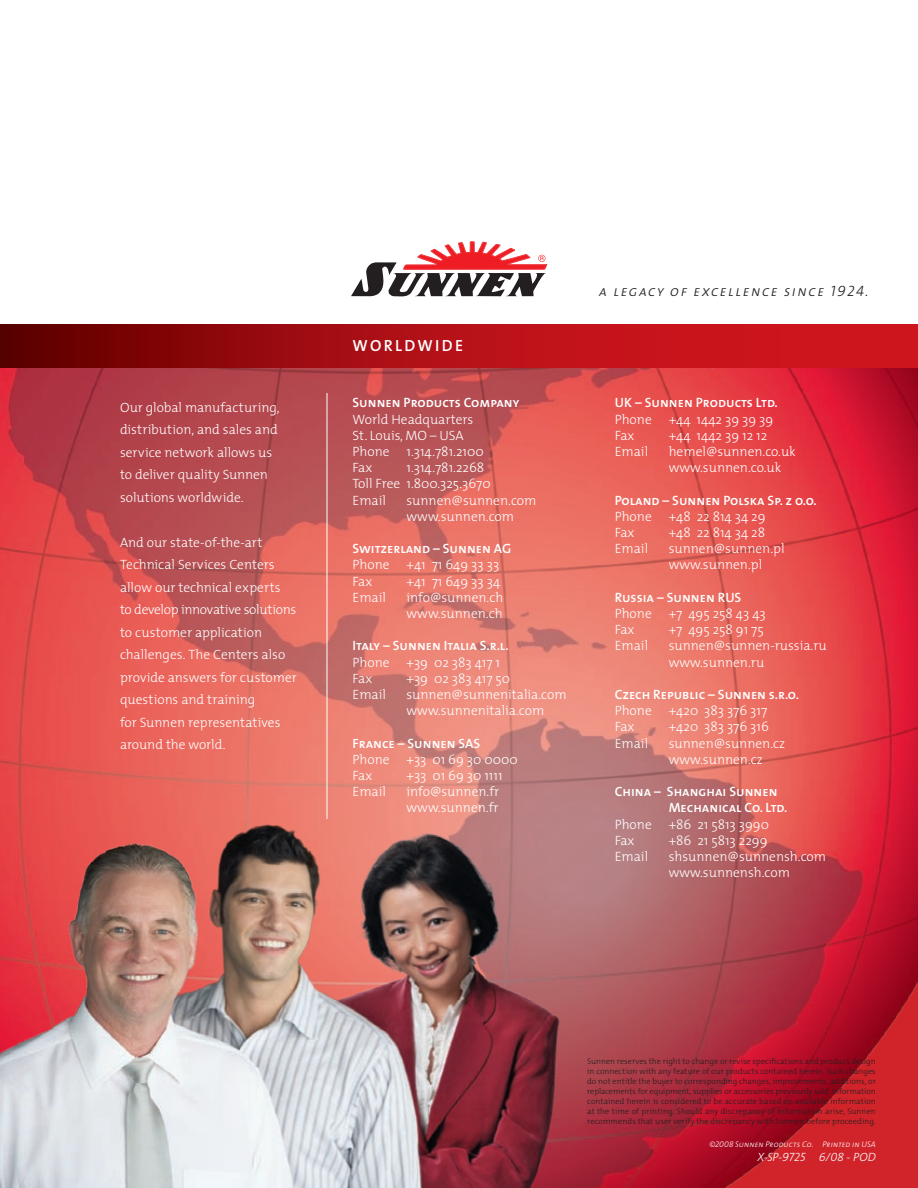
<style>
.page{position:relative;width:918px;height:1188px;background:#fff}
.page>*{position:absolute;margin:0;border:0;box-sizing:border-box;transform-origin:0 0}
.t1{font:16.2px "The Mix Semi Bold Caps";letter-spacing:.145em;color:#fff}
.t2{font:italic 15px "The Mix Light Caps";letter-spacing:.1em;color:#231f20}
.t3{font:300 13.5px/16.2px "The Mix";color:#fff}
.t4{font:13.5px/16.2px "The Mix Semi Bold Caps";color:#fff}
.t5{font:italic 12px "The Mix Light Caps";color:#fff}
.t6{font:300 8.25px/9.9px "The Mix";letter-spacing:.01em;color:#231f20;text-align:justify}
.t7{font:italic 8.25px "The Mix Light Caps";letter-spacing:.005em;color:#fff}
</style>
<div class="page">
<img style="left:0;top:367px;width:918px;height:821px">
<svg style="left:0;top:324px;width:918px;height:43px;background:#a90d13"></svg>
<img style="left:0;top:798px;width:592px;height:390px">
<svg style="left:351px;top:242px;width:196px;height:54px"></svg>
<hr style="left:327px;top:393px;width:1px;height:426px;background:#fff">
<p class="t3" style="left:120px;top:396px;width:161px;line-height:22.5px">Our global manufacturing, distribution, and sales and service network allows us to deliver quality Sunnen solutions worldwide.</p>
<p class="t3" style="left:120px;top:531px;width:178px;line-height:22.5px">And our state-of-the-art<br>Technical Services Centers allow our technical experts<br>to develop innovative solutions to customer application challenges. The Centers also provide answers for customer questions and training<br>for Sunnen representatives around the world.</p>
<p class="t1" style="left:352px;top:332px;width:112px">WORLDWIDE</p>
<p class="t4" style="left:352px;top:394px;width:168px">Sunnen Products Company</p>
<p class="t3" style="left:352px;top:410px;width:133px">World Headquarters<br>St. Louis, MO – USA<br>Phone 1.314.781.2100<br>Fax</p>
<p class="t3" style="left:352px;top:459px;width:140px;text-indent:54px">1.314.781.2268<br>Toll Free 1.800.325.3670<br>Email</p>
<p class="t3" style="left:406px;top:491px;width:131px">sunnen@sunnen.com www.sunnen.com</p>
<p class="t4" style="left:352px;top:540px;width:160px">Switzerland – Sunnen AG</p>
<p class="t3" style="left:352px;top:556px;width:148px">Phone +41 71 649 33 33<br>Fax</p>
<p class="t3" style="left:406px;top:572px;width:95px">+41 71 649 33 34</p>
<p class="t3" style="left:352px;top:589px;width:35px">Email</p>
<p class="t3" style="left:406px;top:589px;width:98px">info@sunnen.ch www.sunnen.ch</p>
<p class="t4" style="left:352px;top:637px;width:158px">Italy – Sunnen Italia S.r.l.</p>
<p class="t3" style="left:352px;top:653px;width:149px">Phone +39 02 383 417 1<br>Fax</p>
<p class="t3" style="left:406px;top:670px;width:105px">+39 02 383 417 50</p>
<p class="t3" style="left:352px;top:686px;width:35px">Email</p>
<p class="t3" style="left:406px;top:686px;width:162px">sunnen@sunnenitalia.com www.sunnenitalia.com</p>
<p class="t4" style="left:352px;top:735px;width:129px">France – Sunnen SAS</p>
<p class="t3" style="left:352px;top:751px;width:167px">Phone +33 01 69 30 0000<br>Fax</p>
<p class="t3" style="left:406px;top:767px;width:98px">+33 01 69 30 1111</p>
<p class="t3" style="left:352px;top:783px;width:35px">Email</p>
<p class="t3" style="left:406px;top:783px;width:94px">info@sunnen.fr www.sunnen.fr</p>
<p class="t2" style="left:599px;top:279px;width:271px">a legacy of excellence since 1924.</p>
<p class="t4" style="left:615px;top:394px;width:165px">UK – Sunnen Products Ltd.</p>
<p class="t3" style="left:615px;top:410px;width:39px">Phone</p>
<p class="t3" style="left:669px;top:410px;width:106px">+44 1442 39 39 39</p>
<p class="t3" style="left:615px;top:427px;width:21px">Fax</p>
<p class="t3" style="left:669px;top:427px;width:100px">+44 1442 39 12 12</p>
<p class="t3" style="left:615px;top:443px;width:35px">Email</p>
<p class="t3" style="left:669px;top:443px;width:129px">hemel@sunnen.co.uk www.sunnen.co.uk</p>
<p class="t4" style="left:615px;top:491px;width:204px">Poland – Sunnen Polska Sp. z o.o.</p>
<p class="t3" style="left:615px;top:508px;width:39px">Phone</p>
<p class="t3" style="left:669px;top:508px;width:99px">+48 22 814 34 29</p>
<p class="t3" style="left:615px;top:524px;width:21px">Fax</p>
<p class="t3" style="left:669px;top:524px;width:98px">+48 22 814 34 28</p>
<p class="t3" style="left:615px;top:540px;width:35px">Email</p>
<p class="t3" style="left:669px;top:540px;width:117px">sunnen@sunnen.pl www.sunnen.pl</p>
<p class="t4" style="left:615px;top:589px;width:128px">Russia – Sunnen RUS</p>
<p class="t3" style="left:615px;top:605px;width:39px">Phone</p>
<p class="t3" style="left:669px;top:605px;width:99px">+7 495 258 43 43</p>
<p class="t3" style="left:615px;top:621px;width:21px">Fax</p>
<p class="t3" style="left:669px;top:621px;width:97px">+7 495 258 91 75</p>
<p class="t3" style="left:615px;top:637px;width:35px">Email</p>
<p class="t3" style="left:669px;top:637px;width:160px">sunnen@sunnen-russia.ru www.sunnen.ru</p>
<p class="t4" style="left:615px;top:686px;width:186px">Czech Republic – Sunnen s.r.o.</p>
<p class="t3" style="left:615px;top:702px;width:39px">Phone</p>
<p class="t3" style="left:669px;top:702px;width:100px">+420 383 376 317</p>
<p class="t3" style="left:615px;top:718px;width:21px">Fax</p>
<p class="t3" style="left:669px;top:718px;width:102px">+420 383 376 316</p>
<p class="t3" style="left:615px;top:734px;width:35px">Email</p>
<p class="t3" style="left:669px;top:734px;width:118px">sunnen@sunnen.cz www.sunnen.cz</p>
<p class="t4" style="left:669px;top:783px;width:120px;text-indent:-54px">China – Shanghai Sunnen<br>Mechanical Co. Ltd.</p>
<p class="t3" style="left:615px;top:815px;width:39px">Phone</p>
<p class="t3" style="left:669px;top:815px;width:102px">+86 21 5813 3990</p>
<p class="t3" style="left:615px;top:832px;width:21px">Fax</p>
<p class="t3" style="left:669px;top:832px;width:100px">+86 21 5813 2299</p>
<p class="t3" style="left:615px;top:848px;width:35px">Email</p>
<p class="t3" style="left:669px;top:848px;width:159px">shsunnen@sunnensh.com www.sunnensh.com</p>
<p class="t6" style="left:587px;top:1056px;width:290px">Sunnen reserves the right to change or revise specifications and product design in connection with any feature of our products contained herein. Such changes do not entitle the buyer to corresponding changes, improvements, additions, or replacements for equipment, supplies or accessories previously sold. Information contained herein is considered to be accurate based on available information at the time of printing. Should any discrepancy of information arise, Sunnen recommends that user verify the discrepancy with Sunnen before proceeding.</p>
<p class="t7" style="left:709px;top:1137px;width:168px">©2008 Sunnen Products Co. Printed in USA</p>
<p class="t5" style="left:757px;top:1147px;width:120px">X-SP-9725 6/08 - POD</p>
</div>
